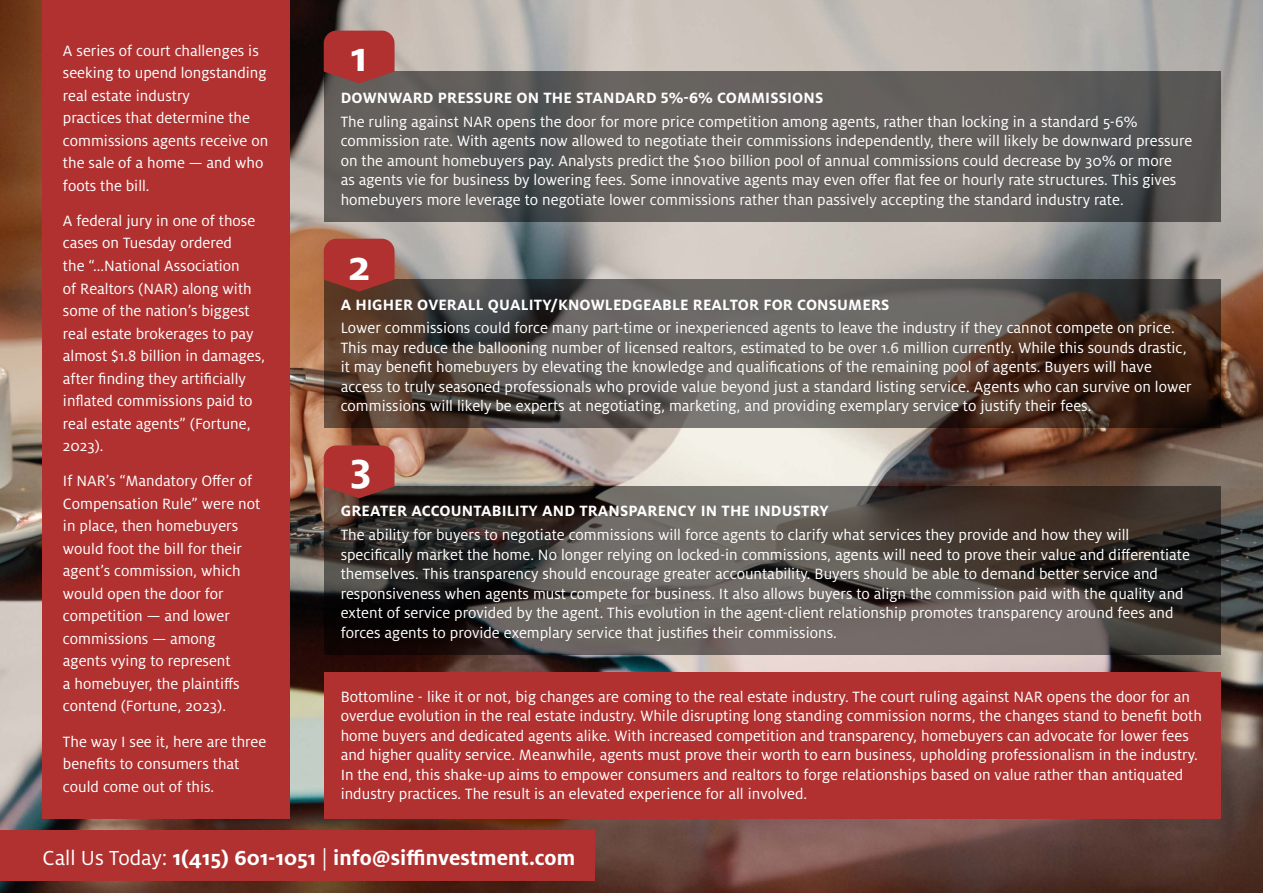
<style>
.page{position:relative;width:1263px;height:893px;background:#fff}
.page>*{position:absolute;margin:0;border:0;box-sizing:border-box;transform-origin:0 0}
.t1{font:700 45px "Milo Pro";color:#fff}
.t2{font:700 22.5px "Milo Pro";color:#fff}
.t3{font:16.5px/22.5px "Milo Pro";color:#fff}
.t4{font:700 16.5px "Milo Pro";letter-spacing:.01em;color:#fff}
.s1{font-weight:400}
</style>
<div class="page">
<img style="left:0;top:0;width:1263px;height:893px">
<div style="left:0;top:830px;width:594px;height:51px;background:#b13130"></div>
<svg style="left:324px;top:71px;width:896px;height:151px;background:#5f5d5a"></svg>
<svg style="left:324px;top:280px;width:896px;height:148px;background:#554b44"></svg>
<svg style="left:324px;top:486px;width:896px;height:169px;background:#4a443f"></svg>
<div style="left:324px;top:672px;width:896px;height:147px;background:#b13130"></div>
<div style="left:43px;top:0;width:247px;height:819px;background:#b13130"></div>
<svg style="left:324px;top:31px;width:71px;height:52px;background:#a63635"></svg>
<svg style="left:324px;top:239px;width:71px;height:53px;background:#a63330"></svg>
<svg style="left:324px;top:445px;width:71px;height:53px;background:#a63432"></svg>
<p class="t3" style="left:63px;top:39px;width:207px">A series of court challenges is seeking to upend longstanding real estate industry<br>practices that determine the commissions agents receive on the sale of a home — and who foots the bill.</p>
<p class="t3" style="left:63px;top:210px;width:204px">A federal jury in one of those cases on Tuesday ordered<br>the “...National Association<br>of Realtors (NAR) along with some of the nation’s biggest real estate brokerages to pay almost $1.8 billion in damages, after finding they artificially inflated commissions paid to real estate agents” (Fortune,<br>2023).</p>
<p class="t3" style="left:63px;top:470px;width:199px">If NAR’s “Mandatory Offer of<br>Compensation Rule” were not in place, then homebuyers would foot the bill for their agent’s commission, which would open the door for competition — and lower commissions — among agents vying to represent<br>a homebuyer, the plaintiffs contend (Fortune, 2023).</p>
<p class="t3" style="left:63px;top:730px;width:205px">The way I see it, here are three benefits to consumers that could come out of this.</p>
<h1 class="t1" style="left:351px;top:32px;width:18px">1</h1>
<p class="t4" style="left:341px;top:88px;width:484px">DOWNWARD PRESSURE ON THE STANDARD 5%-6% COMMISSIONS</p>
<p class="t3" style="left:341px;top:112px;width:853px;line-height:19.5px">The ruling against NAR opens the door for more price competition among agents, rather than locking in a standard 5-6% commission rate. With agents now allowed to negotiate their commissions independently, there will likely be downward pressure on the amount homebuyers pay. Analysts predict the $100 billion pool of annual commissions could decrease by 30% or more<br>as agents vie for business by lowering fees. Some innovative agents may even offer flat fee or hourly rate structures. This gives homebuyers more leverage to negotiate lower commissions rather than passively accepting the standard industry rate.</p>
<h1 class="t1" style="left:348px;top:240px;width:23px">2</h1>
<p class="t4" style="left:341px;top:295px;width:550px">A HIGHER OVERALL QUALITY/KNOWLEDGEABLE REALTOR FOR CONSUMERS</p>
<p class="t3" style="left:341px;top:319px;width:853px;line-height:19.5px">Lower commissions could force many part-time or inexperienced agents to leave the industry if they cannot compete on price.<br>This may reduce the ballooning number of licensed realtors, estimated to be over 1.6 million currently. While this sounds drastic, it may benefit homebuyers by elevating the knowledge and qualifications of the remaining pool of agents. Buyers will have access to truly seasoned professionals who provide value beyond just a standard listing service. Agents who can survive on lower commissions will likely be experts at negotiating, marketing, and providing exemplary service to justify their fees.</p>
<h1 class="t1" style="left:350px;top:442px;width:23px">3</h1>
<p class="t4" style="left:341px;top:502px;width:489px">GREATER ACCOUNTABILITY AND TRANSPARENCY IN THE INDUSTRY</p>
<p class="t3" style="left:341px;top:525px;width:851px;line-height:19.5px">The ability for buyers to negotiate commissions will force agents to clarify what services they provide and how they will specifically market the home. No longer relying on locked-in commissions, agents will need to prove their value and differentiate themselves. This transparency should encourage greater accountability. Buyers should be able to demand better service and responsiveness when agents must compete for business. It also allows buyers to align the commission paid with the quality and extent of service provided by the agent. This evolution in the agent-client relationship promotes transparency around fees and forces agents to provide exemplary service that justifies their commissions.</p>
<p class="t3" style="left:341px;top:687px;width:863px;line-height:19.5px">Bottomline - like it or not, big changes are coming to the real estate industry. The court ruling against NAR opens the door for an overdue evolution in the real estate industry. While disrupting long standing commission norms, the changes stand to benefit both home buyers and dedicated agents alike. With increased competition and transparency, homebuyers can advocate for lower fees and higher quality service. Meanwhile, agents must prove their worth to earn business, upholding professionalism in the industry.<br>In the end, this shake-up aims to empower consumers and realtors to forge relationships based on value rather than antiquated industry practices. The result is an elevated experience for all involved.</p>
<h2 class="t2" style="left:43px;top:845px;width:534px"><span class="s1">Call Us Today:</span> 1(415) 601-1051 <span class="s1">|</span> info@siffinvestment.com</h2>
</div>
